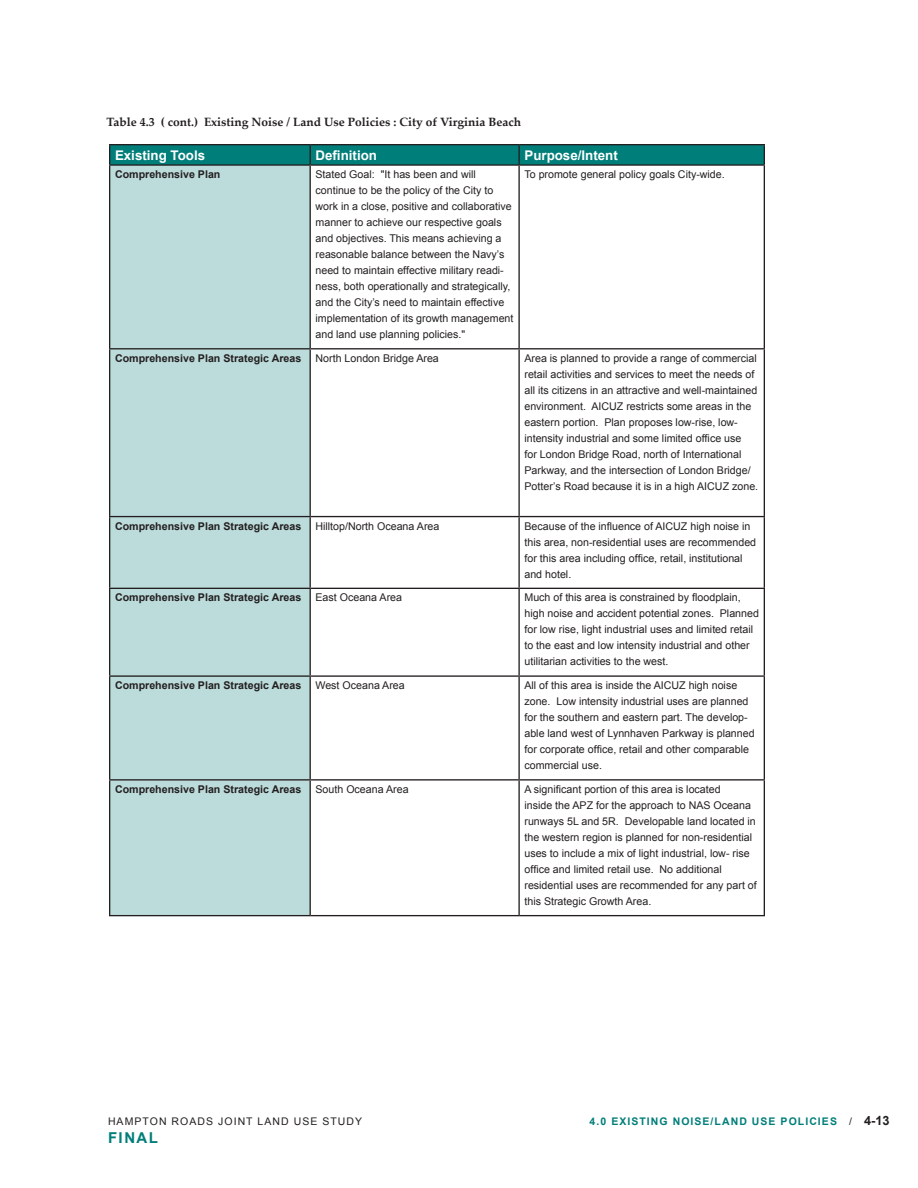
<style>
.page{position:relative;width:918px;height:1188px;background:#fff}
.page>*{position:absolute;margin:0;border:0;box-sizing:border-box;transform-origin:0 0}
.t1{font:700 15px "Arial";letter-spacing:.1em;color:#007e7a}
.t2{font:700 13.35px "Arial";color:#fff}
.t3{font:700 12px "Palatino Linotype";color:#231f20}
.t4{font:10.65px/16px "Arial";color:#231f20}
.t5{font:700 10.65px "Arial";color:#231f20}
.t6{font:700 10.5px "Arial";letter-spacing:.1em;color:#007e7a}
.t7{font:10.5px "Arial";letter-spacing:.1em;color:#231f20}
.s1{font-weight:400;color:#231f20}
.s2{font-size:12.75px;color:#231f20}
</style>
<div class="page">
<div style="left:110px;top:166px;width:200px;height:749px;background:#bcdbdb"></div>
<svg style="left:311px;top:166px;width:453px;height:749px"></svg>
<hr style="left:109px;top:144px;width:201px;height:1px;background:#231f20">
<hr style="left:310px;top:144px;width:209px;height:1px;background:#231f20">
<hr style="left:519px;top:144px;width:246px;height:1px;background:#231f20">
<div style="left:109px;top:145px;width:656px;height:19px;background:#007e7a"></div>
<hr style="left:109px;top:164px;width:201px;height:2px;background:#231f20">
<hr style="left:109px;top:166px;width:1px;height:182px;background:#231f20">
<hr style="left:310px;top:164px;width:209px;height:2px;background:#231f20">
<hr style="left:310px;top:166px;width:1px;height:182px;background:#231f20">
<hr style="left:519px;top:164px;width:246px;height:2px;background:#231f20">
<hr style="left:518px;top:166px;width:2px;height:182px;background:#231f20">
<hr style="left:764px;top:166px;width:1px;height:182px;background:#231f20">
<hr style="left:109px;top:348px;width:201px;height:1px;background:#231f20">
<hr style="left:109px;top:349px;width:1px;height:167px;background:#231f20">
<hr style="left:310px;top:348px;width:209px;height:1px;background:#231f20">
<hr style="left:310px;top:349px;width:1px;height:167px;background:#231f20">
<hr style="left:519px;top:348px;width:246px;height:1px;background:#231f20">
<hr style="left:518px;top:349px;width:2px;height:167px;background:#231f20">
<hr style="left:764px;top:349px;width:1px;height:167px;background:#231f20">
<hr style="left:109px;top:516px;width:201px;height:1px;background:#231f20">
<hr style="left:109px;top:517px;width:1px;height:71px;background:#231f20">
<hr style="left:310px;top:516px;width:209px;height:1px;background:#231f20">
<hr style="left:310px;top:517px;width:1px;height:71px;background:#231f20">
<hr style="left:519px;top:516px;width:246px;height:1px;background:#231f20">
<hr style="left:518px;top:517px;width:2px;height:71px;background:#231f20">
<hr style="left:764px;top:517px;width:1px;height:71px;background:#231f20">
<hr style="left:109px;top:588px;width:201px;height:1px;background:#231f20">
<hr style="left:109px;top:589px;width:1px;height:86px;background:#231f20">
<hr style="left:310px;top:588px;width:209px;height:1px;background:#231f20">
<hr style="left:310px;top:589px;width:1px;height:86px;background:#231f20">
<hr style="left:519px;top:588px;width:246px;height:1px;background:#231f20">
<hr style="left:518px;top:589px;width:2px;height:86px;background:#231f20">
<hr style="left:764px;top:589px;width:1px;height:86px;background:#231f20">
<hr style="left:109px;top:675px;width:201px;height:2px;background:#231f20">
<hr style="left:109px;top:677px;width:1px;height:102px;background:#231f20">
<hr style="left:310px;top:675px;width:209px;height:2px;background:#231f20">
<hr style="left:310px;top:677px;width:1px;height:102px;background:#231f20">
<hr style="left:519px;top:675px;width:246px;height:2px;background:#231f20">
<hr style="left:518px;top:677px;width:2px;height:102px;background:#231f20">
<hr style="left:764px;top:677px;width:1px;height:102px;background:#231f20">
<hr style="left:109px;top:779px;width:201px;height:2px;background:#231f20">
<hr style="left:109px;top:781px;width:1px;height:134px;background:#231f20">
<hr style="left:310px;top:779px;width:209px;height:2px;background:#231f20">
<hr style="left:310px;top:781px;width:1px;height:134px;background:#231f20">
<hr style="left:519px;top:779px;width:246px;height:2px;background:#231f20">
<hr style="left:518px;top:781px;width:2px;height:134px;background:#231f20">
<hr style="left:764px;top:781px;width:1px;height:134px;background:#231f20">
<hr style="left:109px;top:915px;width:201px;height:1px;background:#231f20">
<hr style="left:310px;top:915px;width:209px;height:1px;background:#231f20">
<hr style="left:519px;top:915px;width:246px;height:1px;background:#231f20">
<p class="t3" style="left:107px;top:113px;width:416px">Table 4.3 ( cont.) Existing Noise / Land Use Policies : City of Virginia Beach</p>
<p class="t2" style="left:115px;top:146px;width:92px">Existing Tools</p>
<p class="t2" style="left:316px;top:146px;width:63px">Definition</p>
<p class="t2" style="left:524px;top:146px;width:95px">Purpose/Intent</p>
<p class="t5" style="left:115px;top:167px;width:107px">Comprehensive Plan</p>
<p class="t4" style="left:316px;top:166px;width:200px">Stated Goal: "It has been and will continue to be the policy of the City to work in a close, positive and collaborative manner to achieve our respective goals and objectives. This means achieving a reasonable balance between the Navy’s need to maintain effective military readi&shy;ness, both operationally and strategically, and the City’s need to maintain effective implementation of its growth management and land use planning policies."</p>
<p class="t4" style="left:524px;top:166px;width:202px">To promote general policy goals City-wide.</p>
<p class="t5" style="left:115px;top:351px;width:188px">Comprehensive Plan Strategic Areas</p>
<p class="t4" style="left:316px;top:350px;width:125px">North London Bridge Area</p>
<p class="t4" style="left:524px;top:350px;width:235px">Area is planned to provide a range of commercial retail activities and services to meet the needs of all its citizens in an attractive and well-maintained environment. AICUZ restricts some areas in the eastern portion. Plan proposes low-rise, low&shy;intensity industrial and some limited office use<br>for London Bridge Road, north of International Parkway, and the intersection of London Bridge/ Potter’s Road because it is in a high AICUZ zone.</p>
<p class="t5" style="left:115px;top:519px;width:188px">Comprehensive Plan Strategic Areas</p>
<p class="t4" style="left:316px;top:518px;width:125px">Hilltop/North Oceana Area</p>
<p class="t4" style="left:524px;top:518px;width:233px">Because of the influence of AICUZ high noise in this area, non-residential uses are recommended for this area including office, retail, institutional and hotel.</p>
<p class="t5" style="left:115px;top:591px;width:188px">Comprehensive Plan Strategic Areas</p>
<p class="t4" style="left:316px;top:590px;width:88px">East Oceana Area</p>
<p class="t4" style="left:524px;top:590px;width:236px">Much of this area is constrained by floodplain, high noise and accident potential zones. Planned for low rise, light industrial uses and limited retail to the east and low intensity industrial and other utilitarian activities to the west.</p>
<p class="t5" style="left:115px;top:678px;width:188px">Comprehensive Plan Strategic Areas</p>
<p class="t4" style="left:316px;top:678px;width:91px">West Oceana Area</p>
<p class="t4" style="left:524px;top:678px;width:232px">All of this area is inside the AICUZ high noise zone. Low intensity industrial uses are planned for the southern and eastern part. The develop&shy;able land west of Lynnhaven Parkway is planned for corporate office, retail and other comparable commercial use.</p>
<p class="t5" style="left:115px;top:782px;width:188px">Comprehensive Plan Strategic Areas</p>
<p class="t4" style="left:316px;top:781px;width:95px">South Oceana Area</p>
<p class="t4" style="left:524px;top:781px;width:234px">A significant portion of this area is located<br>inside the APZ for the approach to NAS Oceana runways 5L and 5R. Developable land located in the western region is planned for non-residential uses to include a mix of light industrial, low- rise office and limited retail use. No additional residential uses are recommended for any part of this Strategic Growth Area.</p>
<p class="t7" style="left:108px;top:1114px;width:256px">HAMPTON ROADS JOINT LAND USE STUDY</p>
<h1 class="t1" style="left:108px;top:1128px;width:52px">FINAL</h1>
<p class="t6" style="left:590px;top:1114px;width:301px">4.0 EXISTING NOISE/LAND USE POLICIES <span class="s1">/</span> <span class="s2">4-13</span></p>
</div>
